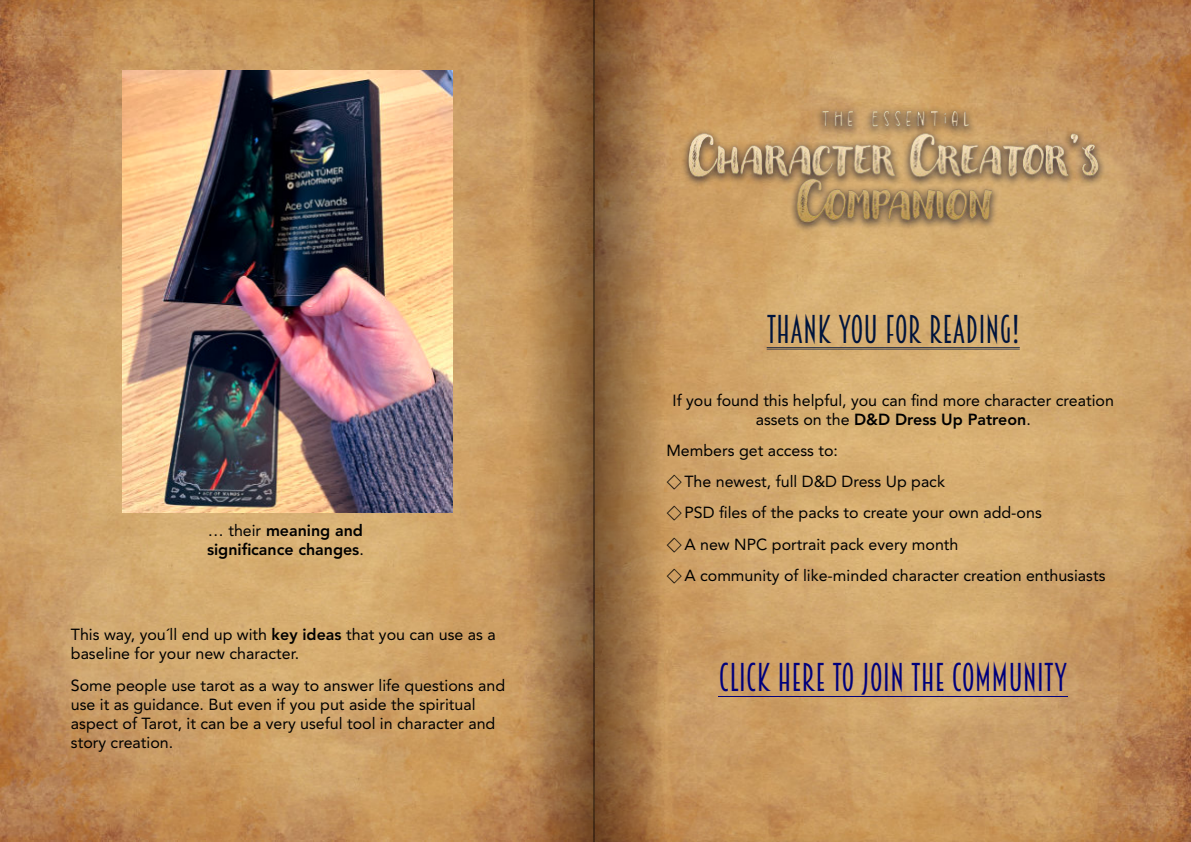
<style>
.page{position:relative;width:1191px;height:842px;background:#fff}
.page>*{position:absolute;margin:0;border:0;box-sizing:border-box;transform-origin:0 0}
.t1{font:36px "Breamcatcher";color:#00007c}
.t2{font:36px "Breamcatcher";color:#00143c}
.t3{font:16px/19.2px "Avenir LT Std";color:#000}
.t4{font:800 16px/19.2px "Avenir LT Std";color:#000}
.s1{font-weight:400}
.s2{font-weight:800}
.s3{font-family:"Malgun Gothic"}
</style>
<div class="page">
<img style="left:0;top:0;width:1191px;height:842px">
<svg style="left:524px;top:0;width:70px;height:842px;background:#a87b4b"></svg>
<hr style="left:594px;top:0;width:1px;height:842px;background:#4c331e">
<svg style="left:595px;top:0;width:70px;height:842px;background:#956b41"></svg>
<hr style="left:766px;top:347px;width:253px;height:1px;background:#00143c">
<hr style="left:766px;top:349px;width:253px;height:1px;background:#00143c">
<hr style="left:718px;top:696px;width:349px;height:1px;background:#00007c">
<img style="left:681px;top:98px;width:423px;height:136px">
<img style="left:122px;top:71px;width:330px;height:441px">
<p class="t4" style="left:207px;top:522px;width:158px"><span class="s1">… their</span> meaning and significance changes<span class="s1">.</span></p>
<p class="t3" style="left:71px;top:626px;width:426px">This way, you´ll end up with <span class="s2">key ideas</span> that you can use as a baseline for your new character.</p>
<p class="t3" style="left:71px;top:677px;width:436px">Some people use tarot as a way to answer life questions and use it as guidance. But even if you put aside the spiritual aspect of Tarot, it can be a very useful tool in character and story creation.</p>
<h1 class="t2" style="left:766px;top:316px;width:255px">THANK YOU FOR READING!</h1>
<p class="t3" style="left:672px;top:392px;width:443px;text-align:center">If you found this helpful, you can find more character creation assets on the <span class="s2">D&amp;D Dress Up Patreon</span>.</p>
<p class="t3" style="left:666px;top:436px;width:440px;line-height:31.2px">Members get access to:<br><span class="s3">◇</span>The newest, full D&amp;D Dress Up pack<br><span class="s3">◇</span>PSD files of the packs to create your own add-ons<br><span class="s3">◇</span>A new NPC portrait pack every month<br><span class="s3">◇</span>A community of like-minded character creation enthusiasts</p>
<h1 class="t1" style="left:718px;top:664px;width:350px">CLICK HERE TO JOIN THE COMMUNITY</h1>
</div>
